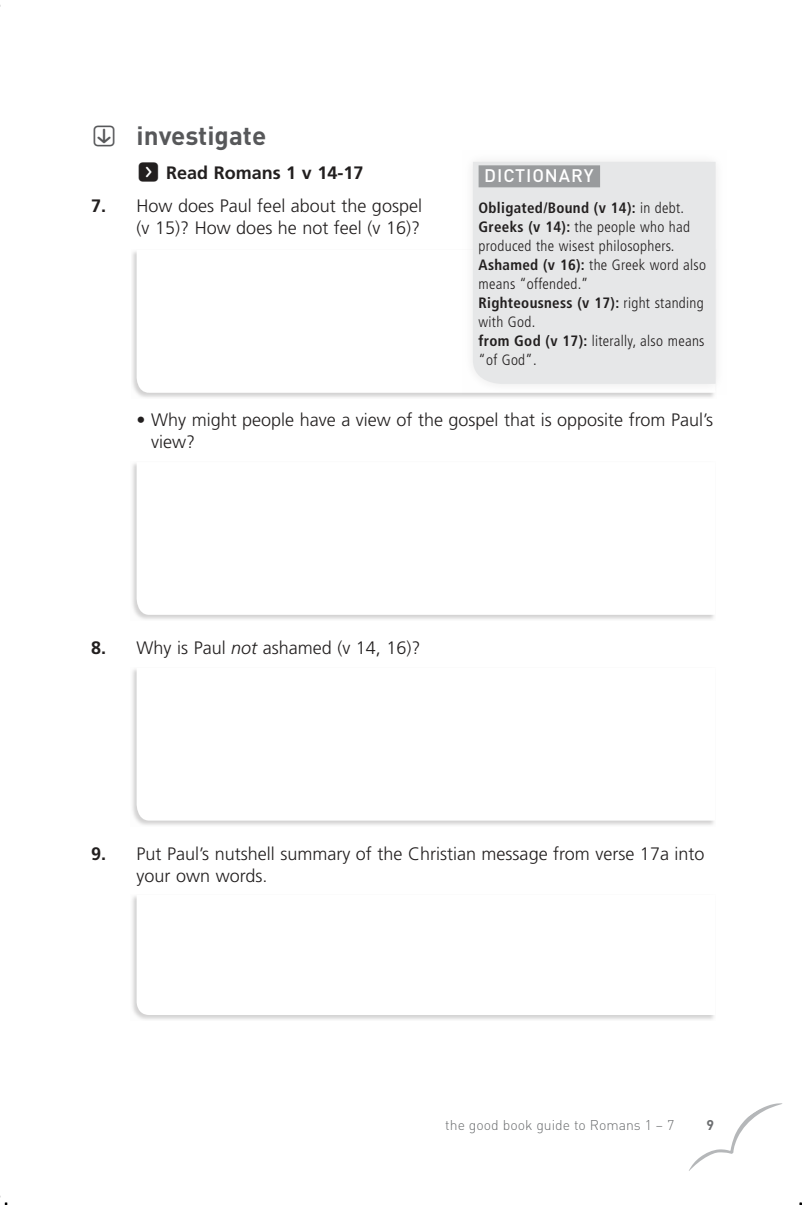
<style>
.page{position:relative;width:806px;height:1205px;background:#fff}
.page>*{position:absolute;margin:0;border:0;box-sizing:border-box;transform-origin:0 0}
.t1{font:700 26px "DIN";color:#57585a}
.t2{font:300 18px/22px "Frutiger";color:#221f1f}
.t3{font:700 18px "Frutiger";color:#221f1f}
.t4{font:500 18px "DIN";letter-spacing:.05em;color:#fff}
.t5{font:300 condensed 15px/19px "Frutiger";letter-spacing:.02em;color:#221f1f}
.t6{font:300 14px "DIN";color:#6c6e70}
.t7{font:700 14px "DIN";color:#6c6e70}
.s1{font-family:"Button Bonus Rounded Positive";font-weight:400}
.s2{font-family:"Button Bonus Rounded Negative";font-weight:400;font-size:24px}
.s3{font-weight:700}
.s4{font-style:italic}
</style>
<div class="page">
<div style="left:131px;top:462px;width:584px;height:159px;background:#221f1f;opacity:.2"></div>
<svg style="left:136px;top:462px;width:579px;height:153px"></svg>
<div style="left:131px;top:667px;width:584px;height:159px;background:#221f1f;opacity:.2"></div>
<svg style="left:136px;top:668px;width:579px;height:152px"></svg>
<div style="left:131px;top:894px;width:584px;height:127px;background:#221f1f;opacity:.2"></div>
<svg style="left:136px;top:895px;width:579px;height:120px"></svg>
<div style="left:131px;top:249px;width:584px;height:150px;background:#221f1f;opacity:.2"></div>
<svg style="left:136px;top:250px;width:325px;height:143px"></svg>
<div style="left:461px;top:151px;width:265px;height:244px;background:#221f1f;opacity:.1"></div>
<div style="left:472px;top:162px;width:243px;height:222px;background:#e6e7e8"></div>
<div style="left:478px;top:165px;width:121px;height:22px;background:#999b9d"></div>
<svg style="left:689px;top:1103px;width:93px;height:68px"></svg>
<h1 class="t1" style="left:91px;top:126px;width:176px"><span class="s1">S</span> investigate</h1>
<p class="t3" style="left:136px;top:165px;width:228px"><span class="s2">f</span> Read Romans 1 v 14-17</p>
<p class="t2" style="left:91px;top:196px;width:332px;text-align:right"><span class="s3">7.</span> How does Paul feel about the gospel (v 15)? How does he not feel (v 16)?</p>
<p class="t4" style="left:484px;top:168px;width:111px">DICTIONARY</p>
<p class="t5" style="left:478px;top:199px;width:229px"><span class="s3">Obligated/Bound (v 14):</span> in debt.<br><span class="s3">Greeks (v 14):</span> the people who had produced the wisest philosophers.<br><span class="s3">Ashamed (v 16):</span> the Greek word also means “offended.”<br><span class="s3">Righteousness (v 17):</span> right standing with God.<br><span class="s3">from God (v 17):</span> literally, also means “of God”.</p>
<p class="t2" style="left:151px;top:410px;width:563px;text-indent:-14px"><span class="s3">•</span> Why might people have a view of the gospel that is opposite from Paul’s view?</p>
<p class="t2" style="left:91px;top:638px;width:330px"><span class="s3">8.</span> Why is Paul <span class="s4">not</span> ashamed (v 14, 16)?</p>
<p class="t2" style="left:136px;top:844px;width:569px;text-indent:-45px"><span class="s3">9.</span> Put Paul’s nutshell summary of the Christian message from verse 17a into your own words.</p>
<p class="t6" style="left:445px;top:1120px;width:230px">the good book guide to Romans 1 – 7</p>
<p class="t7" style="left:706px;top:1120px;width:9px">9</p>
</div>
